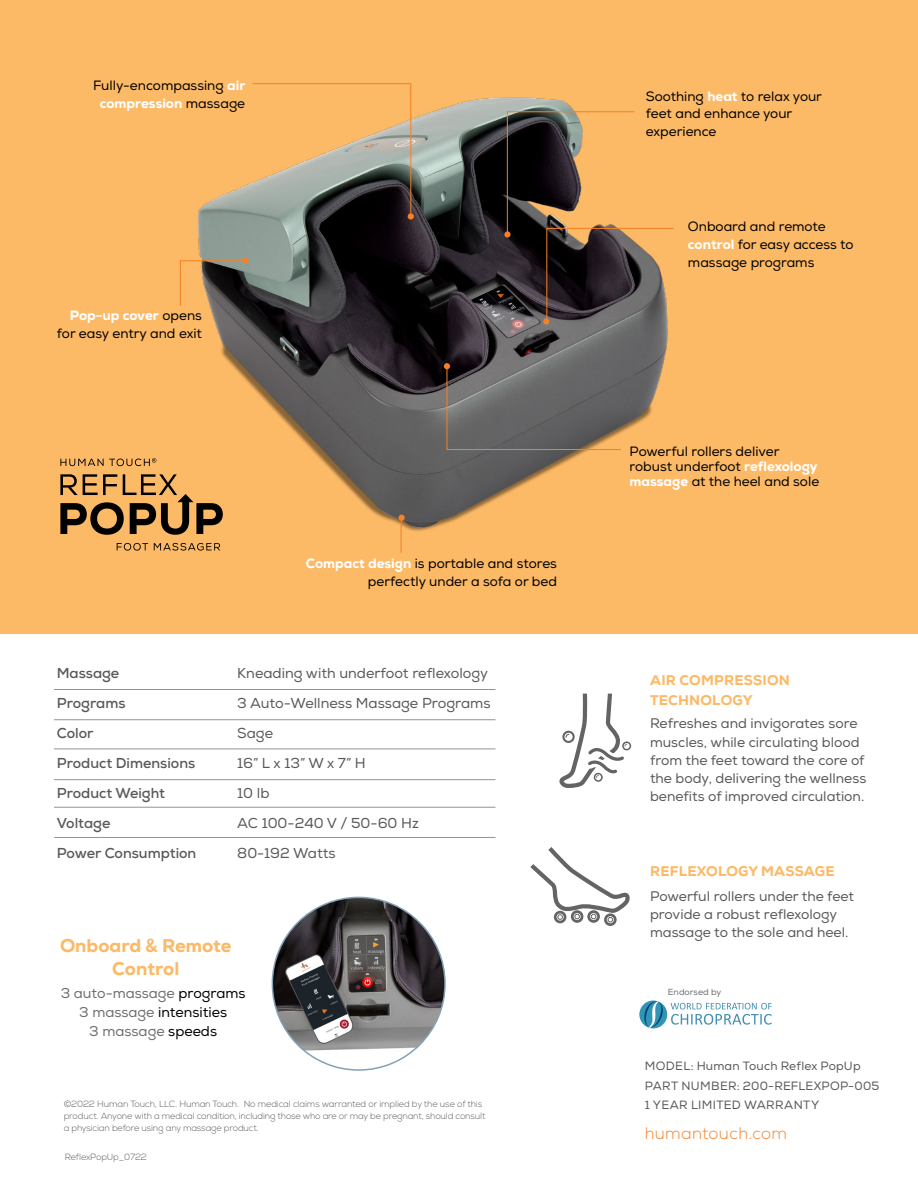
<style>
.page{position:relative;width:918px;height:1188px;background:#fff}
.page>*{position:absolute;margin:0;border:0;box-sizing:border-box;transform-origin:0 0}
.t1{font:800 18.45px/23.5px "Nexa";color:#fcb966;text-align:center}
.t2{font:300 16.65px "Nexa";letter-spacing:.02em;color:#f58025}
.t3{font:14.4px/30px "Nexa";color:#58595b}
.t4{font:700 14.4px/30px "Nexa";color:#58595b}
.t5{font:14.1px/19px "Nexa";color:#6d6e71;text-align:center}
.t6{font:13.95px/18.1px "Nexa";color:#58595b}
.t7{font:800 13.95px/19.8px "Nexa";letter-spacing:.015em;color:#fcb966}
.t8{font:13.5px/18px "Nexa";color:#000}
.t9{font:12px/19.2px "Nexa";letter-spacing:.02em;color:#58595b}
.t10{font:300 9px/12px "Nexa";letter-spacing:-.015em;color:#58595b}
.t11{font:8.85px "Nexa";color:#6d6e71}
.s1{font-weight:800;color:#fff}
.s2{font-family:"Trade Gothic LT Std Bd 2";font-weight:400}
.s3{color:#000}
</style>
<div class="page">
<div style="left:0;top:0;width:918px;height:633px;background:#fcb966"></div>
<img style="left:116px;top:83px;width:552px;height:470px">
<hr style="left:54px;top:689px;width:441px;height:1px;background:#919396">
<hr style="left:54px;top:749px;width:441px;height:1px;background:#919396">
<hr style="left:54px;top:719px;width:441px;height:1px;background:#919396">
<hr style="left:54px;top:779px;width:441px;height:1px;background:#919396">
<hr style="left:54px;top:807px;width:441px;height:1px;background:#919396">
<hr style="left:54px;top:837px;width:441px;height:1px;background:#919396">
<svg style="left:444px;top:363px;width:178px;height:87px;background:#6b6764"></svg>
<div style="left:408px;top:213px;width:6px;height:7px;background:#f58025;border-radius:50%"></div>
<svg style="left:252px;top:83px;width:159px;height:133px"></svg>
<svg style="left:399px;top:515px;width:6px;height:6px"></svg>
<hr style="left:401px;top:516px;width:1px;height:37px;background:#f58025">
<svg style="left:180px;top:257px;width:68px;height:50px"></svg>
<img style="left:273px;top:898px;width:172px;height:172px">
<svg style="left:504px;top:231px;width:7px;height:7px"></svg>
<svg style="left:507px;top:111px;width:167px;height:212px"></svg>
<svg style="left:671px;top:1003px;width:101px;height:22px"></svg>
<div style="left:639px;top:1001px;width:28px;height:27px;background:#3295b7;border-radius:50%"></div>
<svg style="left:644px;top:1000px;width:20px;height:28px"></svg>
<svg style="left:117px;top:543px;width:31px;height:8px"></svg>
<svg style="left:154px;top:543px;width:66px;height:8px"></svg>
<svg style="left:60px;top:474px;width:163px;height:61px"></svg>
<svg style="left:60px;top:458px;width:96px;height:8px"></svg>
<svg style="left:559px;top:694px;width:72px;height:94px"></svg>
<div style="left:554px;top:911px;width:12px;height:12px;border:3px solid #636466;border-radius:50%"></div>
<div style="left:571px;top:910px;width:12px;height:13px;border:3px solid #636466;border-radius:50%"></div>
<div style="left:587px;top:910px;width:13px;height:13px;border:3px solid #636466;border-radius:50%"></div>
<div style="left:604px;top:913px;width:13px;height:13px;border:3px solid #636466;border-radius:50%"></div>
<svg style="left:530px;top:847px;width:100px;height:75px"></svg>
<p class="t8" style="left:93px;top:76px;width:154px;text-align:center">Fully-encompassing <span class="s1">air compression</span> massage</p>
<p class="t8" style="left:57px;top:307px;width:147px;text-align:right"><span class="s1">Pop-up cover</span> opens for easy entry and exit</p>
<p class="t8" style="left:306px;top:555px;width:253px;text-align:right"><span class="s1">Compact design</span> is portable and stores perfectly under a sofa or bed</p>
<p class="t4" style="left:57px;top:658px;width:141px">Massage<br>Programs<br>Color<br>Product Dimensions<br>Product Weight<br>Voltage<br>Power Consumption</p>
<p class="t3" style="left:237px;top:658px;width:255px">Kneading with underfoot reflexology<br>3 Auto-Wellness Massage Programs<br>Sage<br>16” L x 13” W x 7” H<br>10 lb<br>AC 100-240 V / 50-60 Hz<br>80-192 Watts</p>
<h1 class="t1" style="left:60px;top:933px;width:173px">Onboard <span class="s2">&amp;</span> Remote<br>Control</h1>
<p class="t5" style="left:61px;top:984px;width:186px">3 auto-massage <span class="s3">programs<br></span>3 massage <span class="s3">intensities<br></span>3 massage <span class="s3">speeds</span></p>
<p class="t10" style="left:64px;top:1098px;width:423px">©2022 Human Touch, LLC. Human Touch. No medical claims warranted or implied by the use of this product. Anyone with a medical condition, including those who are or may be pregnant, should consult a physician before using any massage product.</p>
<p class="t10" style="left:65px;top:1151px;width:84px">ReflexPopUp_0722</p>
<p class="t8" style="left:646px;top:87px;width:178px">Soothing <span class="s1">heat</span> to relax your feet and enhance your experience</p>
<p class="t8" style="left:688px;top:218px;width:167px">Onboard and remote <span class="s1">control</span> for easy access to massage programs</p>
<p class="t8" style="left:630px;top:444px;width:191px;line-height:15px">Powerful rollers deliver robust underfoot <span class="s1">reflexology massage</span> at the heel and sole</p>
<p class="t7" style="left:650px;top:670px;width:141px">AIR COMPRESSION<br>TECHNOLOGY</p>
<p class="t6" style="left:650px;top:715px;width:218px">Refreshes and invigorates sore muscles, while circulating blood from the feet toward the core of the body, delivering the wellness benefits of improved circulation.</p>
<p class="t7" style="left:650px;top:862px;width:186px">REFLEXOLOGY MASSAGE</p>
<p class="t6" style="left:650px;top:887px;width:206px">Powerful rollers under the feet provide a robust reflexology massage to the sole and heel.</p>
<p class="t11" style="left:668px;top:987px;width:55px">Endorsed by</p>
<p class="t9" style="left:645px;top:1057px;width:236px">MODEL: Human Touch Reflex PopUp<br>PART NUMBER: 200-REFLEXPOP-005<br>1 YEAR LIMITED WARRANTY</p>
<p class="t2" style="left:645px;top:1124px;width:144px">humantouch.com</p>
</div>
